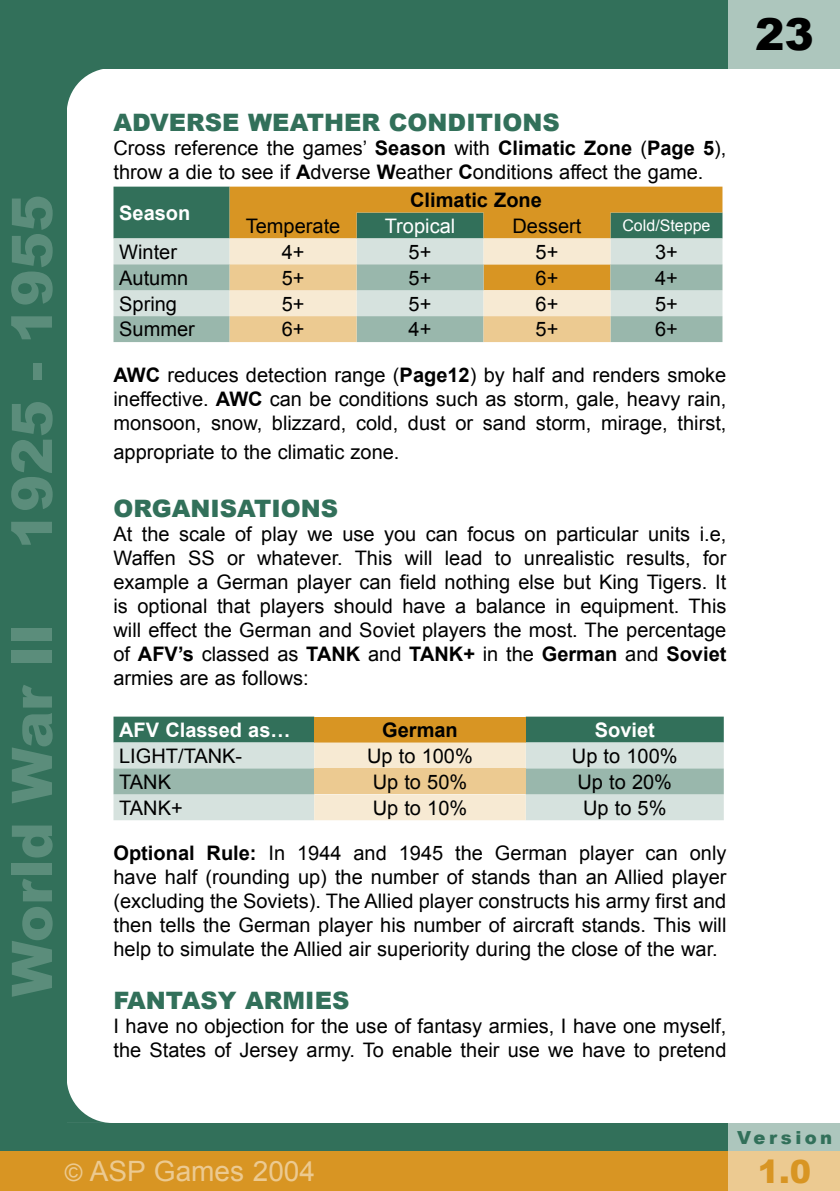
<style>
.page{position:relative;width:840px;height:1191px;background:#fff}
.page>*{position:absolute;margin:0;border:0;box-sizing:border-box;transform-origin:0 0}
.t1{font:900 56px "Arial";color:#5b8d7b}
.t2{font:900 44px "Arial";color:#000}
.t3{font:900 32px "Arial";color:#d89523}
.t4{font:28px "Arial";color:#ecca91}
.t5{font:900 24px "Arial";color:#32705a}
.t6{font:20px/24px "Arial";color:#000;text-align:justify}
.t7{font:700 20px "Arial";color:#fff}
.t8{font:700 20px "Arial";color:#000}
.t9{font:20px "Arial";color:#fff}
.t10{font:900 18px "Arial";letter-spacing:.19em;color:#32705a}
.t11{font:16px "Arial";color:#fff}
.s1{font-weight:700}
.s2{font-size:24px}
</style>
<div class="page">
<div style="left:0;top:0;width:67px;height:1151px;background:#32705a"></div>
<div style="left:0;top:0;width:727px;height:68px;background:#32705a"></div>
<div style="left:727px;top:0;width:112px;height:68px;background:#adc6bd"></div>
<div style="left:0;top:1123px;width:727px;height:28px;background:#32705a"></div>
<svg style="left:67px;top:68px;width:45px;height:40px"></svg>
<svg style="left:67px;top:1083px;width:43px;height:40px"></svg>
<div style="left:0;top:1151px;width:727px;height:40px;background:#d89523"></div>
<div style="left:727px;top:1123px;width:112px;height:28px;background:#adc6bd"></div>
<div style="left:727px;top:1151px;width:112px;height:40px;background:#ecca91"></div>
<svg style="left:113px;top:187px;width:609px;height:155px;background:#bdb78e"></svg>
<svg style="left:113px;top:716px;width:610px;height:104px;background:#b5c1aa"></svg>
<div style="left:314px;top:768px;width:211px;height:26px;background:#ecca91"></div>
<h1 class="t1" style="left:1px;top:549px;width:356px;rotate:-90deg">1925 - 1955</h1>
<h1 class="t1" style="left:1px;top:996px;width:374px;rotate:-90deg">World War II</h1>
<p class="t5" style="left:113px;top:109px;width:447px">ADVERSE WEATHER CONDITIONS</p>
<p class="t6" style="left:113px;top:136px;width:614px">Cross reference the games’ <span class="s1">Season</span> with <span class="s1">Climatic Zone</span> (<span class="s1">Page 5</span>), throw a die to see if <span class="s1">A</span>dverse <span class="s1">W</span>eather <span class="s1">C</span>onditions affect the game.</p>
<p class="t7" style="left:119px;top:201px;width:73px">Season</p>
<p class="t8" style="left:410px;top:189px;width:133px">Climatic Zone</p>
<p class="t6" style="left:246px;top:214px;width:96px">Temperate</p>
<p class="t9" style="left:384px;top:214px;width:72px">Tropical</p>
<p class="t6" style="left:512px;top:214px;width:70px">Dessert</p>
<p class="t11" style="left:622px;top:217px;width:90px">Cold/Steppe</p>
<p class="t6" style="left:119px;top:240px;width:59px">Winter</p>
<p class="t6" style="left:281px;top:240px;width:24px">4+</p>
<p class="t6" style="left:408px;top:240px;width:24px">5+</p>
<p class="t6" style="left:535px;top:240px;width:24px">5+</p>
<p class="t6" style="left:654px;top:240px;width:24px">3+</p>
<p class="t6" style="left:119px;top:265px;width:70px">Autumn</p>
<p class="t6" style="left:281px;top:265px;width:24px">5+</p>
<p class="t6" style="left:408px;top:265px;width:24px">5+</p>
<p class="t6" style="left:535px;top:265px;width:24px">6+</p>
<p class="t6" style="left:654px;top:265px;width:24px">4+</p>
<p class="t6" style="left:119px;top:291px;width:59px">Spring</p>
<p class="t6" style="left:281px;top:291px;width:24px">5+</p>
<p class="t6" style="left:408px;top:291px;width:24px">5+</p>
<p class="t6" style="left:535px;top:291px;width:24px">6+</p>
<p class="t6" style="left:654px;top:291px;width:24px">5+</p>
<p class="t6" style="left:119px;top:317px;width:77px">Summer</p>
<p class="t6" style="left:281px;top:317px;width:24px">6+</p>
<p class="t6" style="left:408px;top:317px;width:24px">4+</p>
<p class="t6" style="left:535px;top:317px;width:24px">5+</p>
<p class="t6" style="left:654px;top:317px;width:24px">6+</p>
<p class="t6" style="left:113px;top:363px;width:614px"><span class="s1">AWC</span> reduces detection range (<span class="s1">Page12</span>) by half and renders smoke ineffective. <span class="s1">AWC</span> can be conditions such as storm, gale, heavy rain, monsoon, snow, blizzard, cold, dust or sand storm, mirage, thirst,</p>
<p class="t6" style="left:113px;top:440px;width:287px">appropriate to the climatic zone.</p>
<p class="t5" style="left:113px;top:494px;width:226px">ORGANISATIONS</p>
<p class="t6" style="left:113px;top:521px;width:614px">At the scale of play we use you can focus on particular units i.e, Waffen SS or whatever. This will lead to unrealistic results, for example a German player can field nothing else but King Tigers. It is optional that players should have a balance in equipment. This will effect the German and Soviet players the most. The percentage of <span class="s1">AFV’s</span> classed as <span class="s1">TANK</span> and <span class="s1">TANK+</span> in the <span class="s1">German</span> and <span class="s1">Soviet </span>armies are as follows:</p>
<p class="t7" style="left:119px;top:718px;width:173px">AFV Classed as…</p>
<p class="t8" style="left:382px;top:718px;width:77px">German</p>
<p class="t7" style="left:594px;top:718px;width:62px">Soviet</p>
<p class="t6" style="left:119px;top:743px;width:124px">LIGHT/TANK-</p>
<p class="t6" style="left:367px;top:743px;width:107px">Up to 100%</p>
<p class="t6" style="left:571px;top:743px;width:107px">Up to 100%</p>
<p class="t6" style="left:119px;top:769px;width:53px">TANK</p>
<p class="t6" style="left:372px;top:769px;width:96px">Up to 50%</p>
<p class="t6" style="left:577px;top:769px;width:96px">Up to 20%</p>
<p class="t6" style="left:119px;top:795px;width:65px">TANK+</p>
<p class="t6" style="left:372px;top:795px;width:96px">Up to 10%</p>
<p class="t6" style="left:582px;top:795px;width:85px">Up to 5%</p>
<p class="t6" style="left:113px;top:841px;width:614px"><span class="s1">Optional Rule:</span> In 1944 and 1945 the German player can only have half (rounding up) the number of stands than an Allied player (excluding the Soviets). The Allied player constructs his army first and then tells the German player his number of aircraft stands. This will help to simulate the Allied air superiority during the close of the war.</p>
<p class="t5" style="left:113px;top:987px;width:237px">FANTASY ARMIES</p>
<p class="t6" style="left:113px;top:1014px;width:614px">I have no objection for the use of fantasy armies, I have one myself, the States of Jersey army. To enable their use we have to pretend</p>
<h2 class="t2" style="left:754px;top:10px;width:60px">23</h2>
<h3 class="t4" style="left:65px;top:1155px;width:252px"><span class="s2">©</span> ASP Games 2004</h3>
<p class="t10" style="left:736px;top:1127px;width:97px">Version</p>
<h3 class="t3" style="left:757px;top:1153px;width:55px">1.0</h3>
</div>
